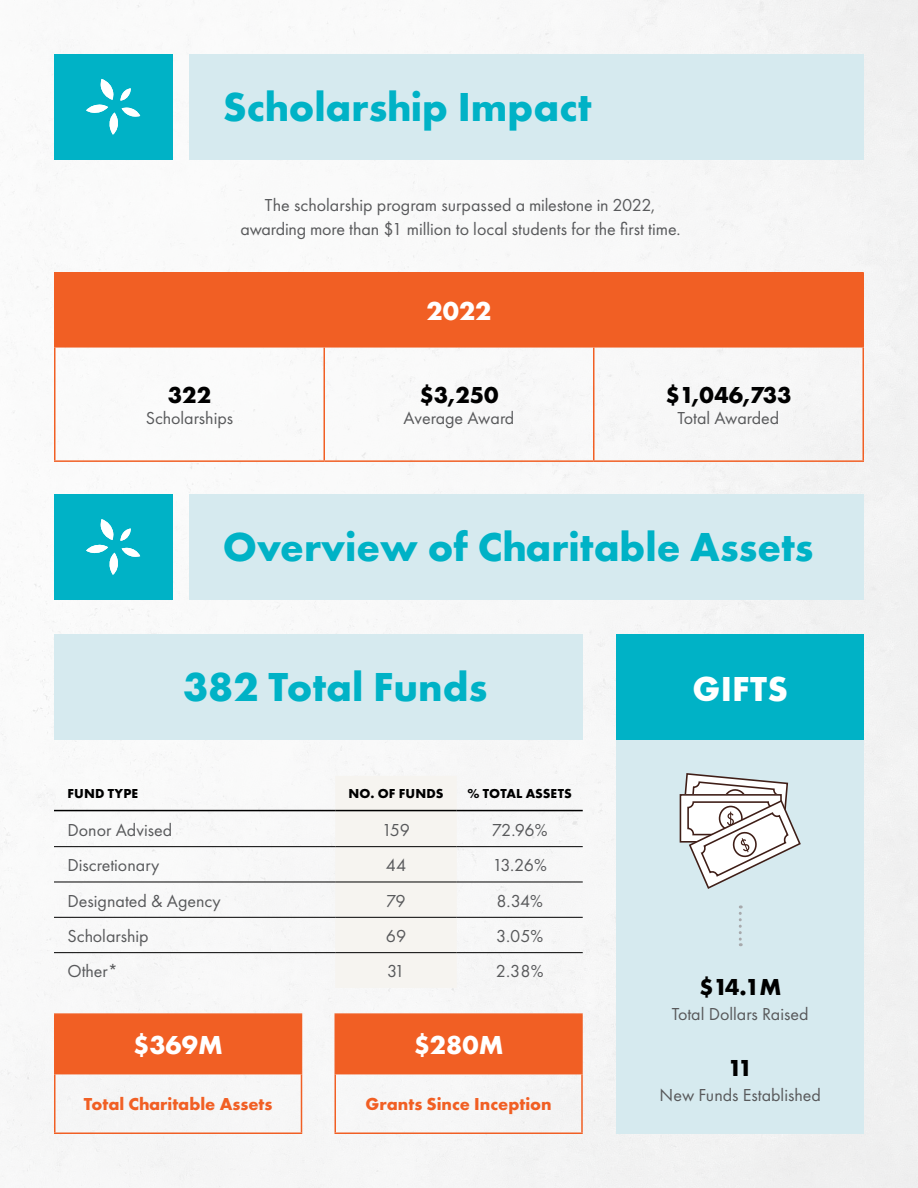
<style>
.page{position:relative;width:918px;height:1188px;background:#fff}
.page>*{position:absolute;margin:0;border:0;box-sizing:border-box;transform-origin:0 0}
.t1{font:700 42px "Futura PT";color:#00b2c6}
.t2{font:700 36px "Futura PT";letter-spacing:.01em;color:#fff}
.t3{font:700 27px "Futura PT";color:#fff}
.t4{font:700 24px "Futura PT";color:#000}
.t5{font:18px/24px "Futura PT";color:#58595b;text-align:center}
.t6{font:700 18px "Futura PT";color:#f15f24}
.t7{font:700 13.5px "Futura PT";letter-spacing:.01em;color:#000}
</style>
<div class="page">
<img style="left:0;top:0;width:918px;height:1188px">
<div style="left:54px;top:494px;width:118px;height:106px;background:#00b2c6"></div>
<svg style="left:86px;top:519px;width:54px;height:56px"></svg>
<div style="left:189px;top:494px;width:675px;height:106px;background:#d6eaef"></div>
<div style="left:54px;top:54px;width:118px;height:106px;background:#00b2c6"></div>
<svg style="left:86px;top:79px;width:54px;height:56px"></svg>
<div style="left:189px;top:54px;width:675px;height:106px;background:#d6eaef"></div>
<div style="left:616px;top:740px;width:248px;height:394px;background:#d6eaef"></div>
<div style="left:616px;top:634px;width:248px;height:106px;background:#00b2c6"></div>
<div style="left:54px;top:634px;width:529px;height:106px;background:#d6eaef"></div>
<div style="left:335px;top:776px;width:122px;height:212px;background:#f6f4f0"></div>
<hr style="left:457px;top:846px;width:126px;height:1px;background:#000">
<hr style="left:457px;top:882px;width:126px;height:1px;background:#000">
<hr style="left:457px;top:917px;width:126px;height:1px;background:#000">
<hr style="left:457px;top:952px;width:126px;height:1px;background:#000">
<hr style="left:335px;top:846px;width:122px;height:1px;background:#000">
<hr style="left:54px;top:882px;width:281px;height:1px;background:#000">
<hr style="left:335px;top:882px;width:122px;height:1px;background:#000">
<hr style="left:54px;top:917px;width:281px;height:1px;background:#000">
<hr style="left:335px;top:917px;width:122px;height:1px;background:#000">
<hr style="left:54px;top:952px;width:281px;height:1px;background:#000">
<hr style="left:335px;top:952px;width:122px;height:1px;background:#000">
<hr style="left:54px;top:810px;width:281px;height:1px;background:#000">
<hr style="left:54px;top:846px;width:281px;height:1px;background:#000">
<hr style="left:335px;top:810px;width:122px;height:1px;background:#000">
<hr style="left:457px;top:810px;width:126px;height:1px;background:#000">
<svg style="left:739px;top:905px;width:3px;height:41px"></svg>
<svg style="left:681px;top:773px;width:120px;height:116px"></svg>
<div style="left:56px;top:1014px;width:525px;height:60px;background:#f15f24"></div>
<hr style="left:581px;top:1074px;width:2px;height:58px;background:#f15f24">
<hr style="left:334px;top:1132px;width:249px;height:2px;background:#f15f24">
<hr style="left:54px;top:1074px;width:2px;height:58px;background:#f15f24">
<hr style="left:54px;top:1132px;width:248px;height:2px;background:#f15f24">
<hr style="left:54px;top:1013px;width:248px;height:2px;background:#f15f24">
<hr style="left:54px;top:1015px;width:2px;height:58px;background:#f15f24">
<hr style="left:54px;top:1073px;width:248px;height:1px;background:#f15f24">
<hr style="left:334px;top:1013px;width:249px;height:2px;background:#f15f24">
<hr style="left:581px;top:1015px;width:2px;height:58px;background:#f15f24">
<hr style="left:334px;top:1073px;width:249px;height:1px;background:#f15f24">
<hr style="left:301px;top:1015px;width:1px;height:58px;background:#f15f24">
<hr style="left:334px;top:1015px;width:2px;height:58px;background:#f15f24">
<hr style="left:301px;top:1074px;width:1px;height:58px;background:#f15f24">
<hr style="left:334px;top:1074px;width:2px;height:58px;background:#f15f24">
<div style="left:55px;top:272px;width:808px;height:75px;background:#f15f24"></div>
<hr style="left:324px;top:348px;width:1px;height:112px;background:#f15f24">
<hr style="left:54px;top:272px;width:2px;height:74px;background:#f15f24">
<hr style="left:862px;top:272px;width:2px;height:74px;background:#f15f24">
<hr style="left:594px;top:346px;width:270px;height:2px;background:#f15f24">
<hr style="left:862px;top:348px;width:2px;height:112px;background:#f15f24">
<hr style="left:594px;top:460px;width:270px;height:2px;background:#f15f24">
<hr style="left:54px;top:346px;width:270px;height:2px;background:#f15f24">
<hr style="left:54px;top:348px;width:2px;height:112px;background:#f15f24">
<hr style="left:324px;top:346px;width:270px;height:2px;background:#f15f24">
<hr style="left:593px;top:348px;width:1px;height:112px;background:#f15f24">
<hr style="left:54px;top:460px;width:270px;height:2px;background:#f15f24">
<hr style="left:324px;top:460px;width:270px;height:2px;background:#f15f24">
<h1 class="t1" style="left:223px;top:80px;width:370px">Scholarship Impact</h1>
<p class="t5" style="left:240px;top:193px;width:442px">The scholarship program surpassed a milestone in 2022, awarding more than $1 million to local students for the first time.</p>
<h3 class="t4" style="left:168px;top:379px;width:45px">322</h3>
<p class="t5" style="left:146px;top:406px;width:89px">Scholarships</p>
<h3 class="t3" style="left:427px;top:293px;width:66px">2022</h3>
<h3 class="t4" style="left:419px;top:379px;width:81px">$3,250</h3>
<p class="t5" style="left:404px;top:406px;width:112px">Average Award</p>
<h3 class="t4" style="left:666px;top:379px;width:127px">$1,046,733</h3>
<p class="t5" style="left:678px;top:406px;width:103px">Total Awarded</p>
<h1 class="t1" style="left:223px;top:520px;width:592px">Overview of Charitable Assets</h1>
<h1 class="t1" style="left:183px;top:660px;width:306px">382 Total Funds</h1>
<h2 class="t2" style="left:692px;top:665px;width:97px">GIFTS</h2>
<p class="t7" style="left:68px;top:785px;width:72px">FUND TYPE</p>
<p class="t7" style="left:348px;top:785px;width:97px">NO. OF FUNDS</p>
<p class="t7" style="left:468px;top:785px;width:106px">% TOTAL ASSETS</p>
<p class="t5" style="left:68px;top:818px;width:106px">Donor Advised</p>
<p class="t5" style="left:382px;top:818px;width:30px">159</p>
<p class="t5" style="left:492px;top:818px;width:57px">72.96%</p>
<p class="t5" style="left:68px;top:853px;width:94px">Discretionary</p>
<p class="t5" style="left:386px;top:853px;width:22px">44</p>
<p class="t5" style="left:493px;top:853px;width:56px">13.26%</p>
<p class="t5" style="left:68px;top:888px;width:155px">Designated &amp; Agency</p>
<p class="t5" style="left:386px;top:888px;width:21px">79</p>
<p class="t5" style="left:496px;top:888px;width:48px">8.34%</p>
<p class="t5" style="left:68px;top:924px;width:83px">Scholarship</p>
<p class="t5" style="left:386px;top:924px;width:22px">69</p>
<p class="t5" style="left:496px;top:924px;width:49px">3.05%</p>
<p class="t5" style="left:68px;top:959px;width:52px">Other*</p>
<p class="t5" style="left:387px;top:959px;width:19px">31</p>
<p class="t5" style="left:496px;top:959px;width:49px">2.38%</p>
<h3 class="t3" style="left:133px;top:1028px;width:91px">$369M</h3>
<h3 class="t3" style="left:414px;top:1028px;width:91px">$280M</h3>
<p class="t6" style="left:84px;top:1093px;width:190px">Total Charitable Assets</p>
<p class="t6" style="left:366px;top:1093px;width:188px">Grants Since Inception</p>
<h3 class="t4" style="left:699px;top:972px;width:84px">$14.1M</h3>
<p class="t5" style="left:672px;top:1002px;width:138px">Total Dollars Raised</p>
<h3 class="t4" style="left:728px;top:1052px;width:26px">11</h3>
<p class="t5" style="left:660px;top:1083px;width:163px">New Funds Established</p>
</div>
